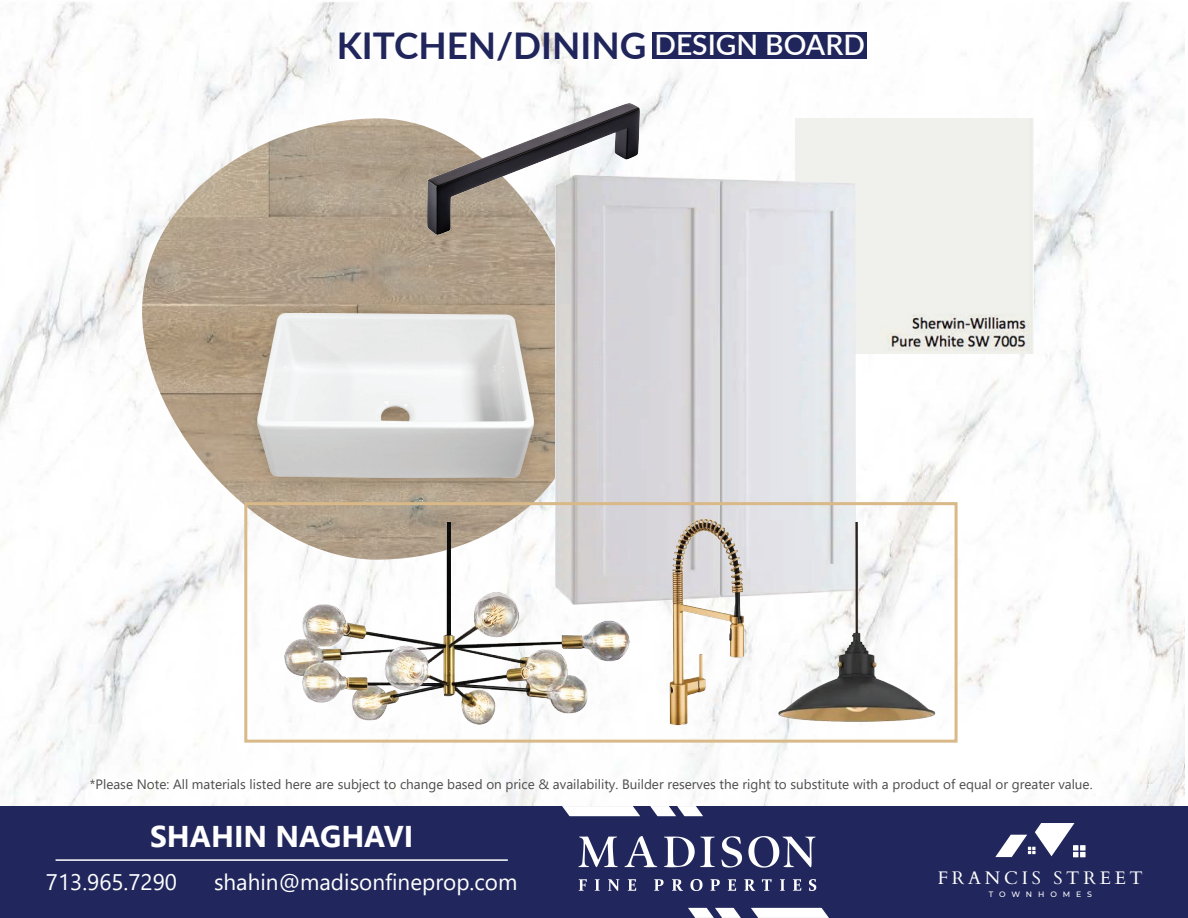
<style>
.page{position:relative;width:1188px;height:918px;background:#fff}
.page>*{position:absolute;margin:0;border:0;box-sizing:border-box;transform-origin:0 0}
.t1{font:700 36.75px "Lato";color:#20255b}
.t2{font:700 30px "Segoe UI";color:#fff}
.t3{font:22.5px "Segoe UI";color:#fff}
.t4{font:18.15px "Cardo";letter-spacing:.205em;color:#fff}
.t5{font:13.5px "Segoe UI";color:#4c4c4c}
.t6{font:500 7.8px "Montserrat";letter-spacing:.76em;color:#fff}
.s1{font-weight:600;font-size:28.35px;color:#fff}
</style>
<div class="page">
<img style="left:0;top:1px;width:1184px;height:806px">
<img style="left:142px;top:118px;width:413px;height:442px">
<div style="left:796px;top:118px;width:237px;height:236px;background:#f0f0ec"></div>
<img style="left:555px;top:176px;width:301px;height:428px">
<img style="left:237px;top:294px;width:322px;height:209px">
<img style="left:258px;top:314px;width:276px;height:163px">
<div style="left:652px;top:32px;width:215px;height:27px;background:#20255b"></div>
<img style="left:428px;top:103px;width:212px;height:132px">
<img style="left:669px;top:518px;width:75px;height:207px">
<div style="left:244px;top:502px;width:714px;height:241px;border:3px solid #d8b987"></div>
<img style="left:779px;top:523px;width:156px;height:198px">
<img style="left:284px;top:523px;width:346px;height:201px">
<div style="left:0;top:807px;width:1188px;height:111px;background:#21275c"></div>
<hr style="left:56px;top:859px;width:452px;height:2px;background:#fff">
<img style="left:563px;top:807px;width:265px;height:111px">
<svg style="left:995px;top:823px;width:91px;height:34px"></svg>
<h1 class="t1" style="left:337px;top:19px;width:530px">KITCHEN/DINING <span class="s1">DESIGN BOARD</span></h1>
<p class="t5" style="left:90px;top:771px;width:1004px">*Please Note: All materials listed here are subject to change based on price &amp; availability. Builder reserves the right to substitute with a product of equal or greater value.</p>
<h2 class="t2" style="left:150px;top:808px;width:265px">SHAHIN NAGHAVI</h2>
<h3 class="t3" style="left:46px;top:861px;width:133px">713.965.7290</h3>
<h3 class="t3" style="left:214px;top:861px;width:305px">shahin@madisonfineprop.com</h3>
<h3 class="t4" style="left:938px;top:863px;width:207px">FRANCIS STREET</h3>
<p class="t6" style="left:989px;top:888px;width:105px">TOWNHOMES</p>
</div>
